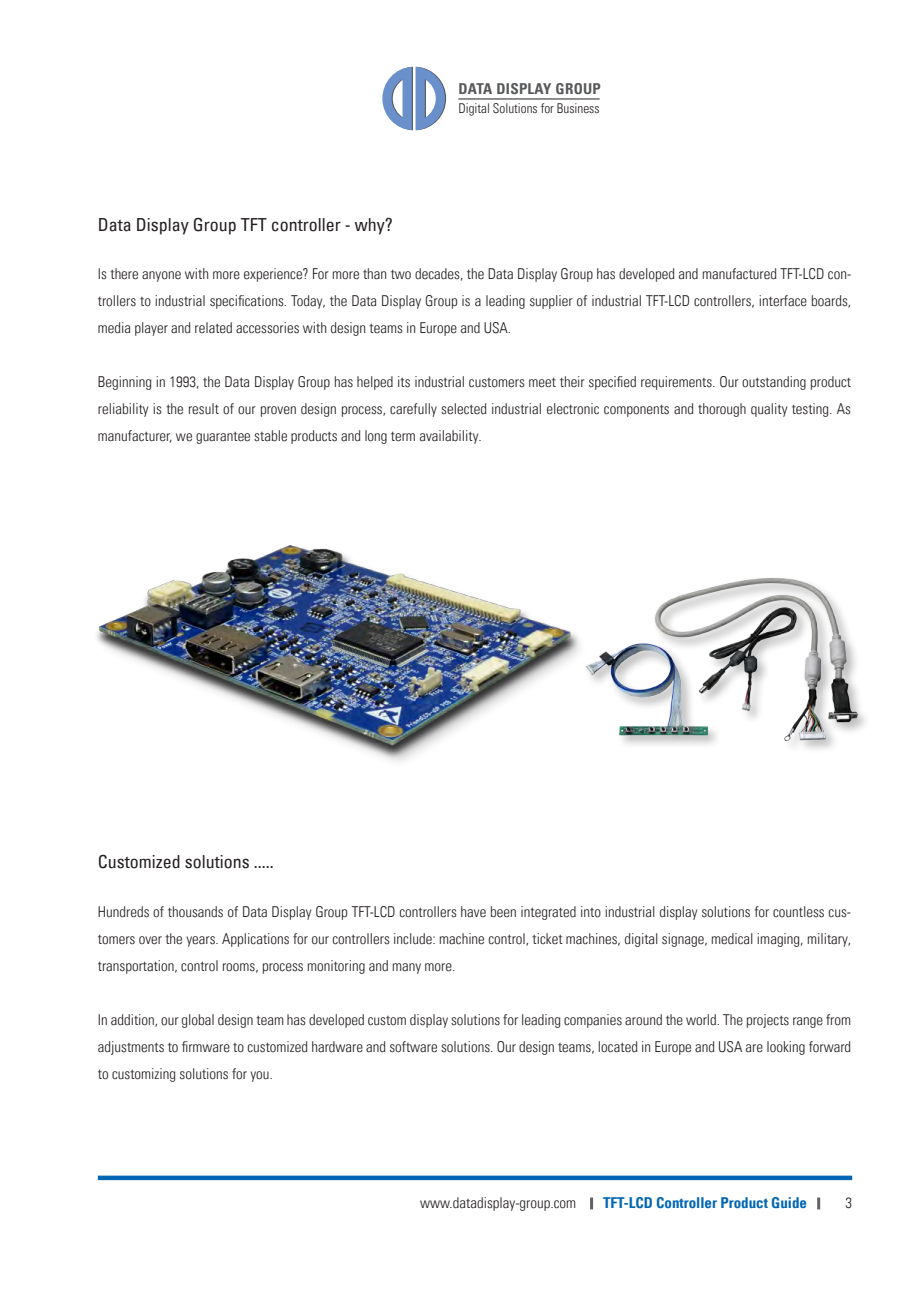
<style>
.page{position:relative;width:919px;height:1289px;background:#fff}
.page>*{position:absolute;margin:0;border:0;box-sizing:border-box;transform-origin:0 0}
.t1{font:condensed 18px "Univers Com 57";color:#231f20}
.t2{font:15px/27px "Univers Com 47 Light Cond";color:#231f20;text-align:justify}
.t3{font:15px "Univers Com 67 Bold Cond";color:#0166b3}
.t4{font:15px "Univers Com 67 Bold Cond";letter-spacing:.02em;color:#57585a}
.t5{font:13.5px "Univers Com 47 Light Cond";color:#231f20}
</style>
<div class="page">
<div style="left:98px;top:1175px;width:754px;height:5px;background:#0166b3"></div>
<svg style="left:590px;top:1197px;width:3px;height:12px"></svg>
<svg style="left:817px;top:1197px;width:3px;height:12px"></svg>
<svg style="left:382px;top:67px;width:64px;height:63px"></svg>
<hr style="left:458px;top:99px;width:141px;height:1px;background:#231f20">
<img style="left:588px;top:578px;width:278px;height:172px">
<img style="left:96px;top:545px;width:484px;height:217px">
<p class="t4" style="left:458px;top:80px;width:144px">DATA DISPLAY GROUP</p>
<p class="t5" style="left:458px;top:100px;width:143px">Digital Solutions for Business</p>
<p class="t1" style="left:98px;top:213px;width:296px">Data Display Group TFT controller - why?</p>
<p class="t2" style="left:98px;top:260px;width:754px">Is there anyone with more experience? For more than two decades, the Data Display Group has developed and manufactured TFT-LCD con&shy;trollers to industrial specifications. Today, the Data Display Group is a leading supplier of industrial TFT-LCD controllers, interface boards, media player and related accessories with design teams in Europe and USA.</p>
<p class="t2" style="left:98px;top:368px;width:754px">Beginning in 1993, the Data Display Group has helped its industrial customers meet their specified requirements. Our outstanding product reliability is the result of our proven design process, carefully selected industrial electronic components and thorough quality testing. As manufacturer, we guarantee stable products and long term availability.</p>
<p class="t1" style="left:98px;top:850px;width:177px">Customized solutions .....</p>
<p class="t2" style="left:98px;top:898px;width:754px">Hundreds of thousands of Data Display Group TFT-LCD controllers have been integrated into industrial display solutions for countless cus&shy;tomers over the years. Applications for our controllers include: machine control, ticket machines, digital signage, medical imaging, military, transportation, control rooms, process monitoring and many more.</p>
<p class="t2" style="left:98px;top:1006px;width:754px">In addition, our global design team has developed custom display solutions for leading companies around the world. The projects range from adjustments to firmware to customized hardware and software solutions. Our design teams, located in Europe and USA are looking forward to customizing solutions for you.</p>
<p class="t2" style="left:420px;top:1189px;width:157px">www.datadisplay-group.com</p>
<p class="t3" style="left:603px;top:1193px;width:205px">TFT-LCD Controller Product Guide</p>
<p class="t2" style="left:845px;top:1189px;width:8px">3</p>
</div>
